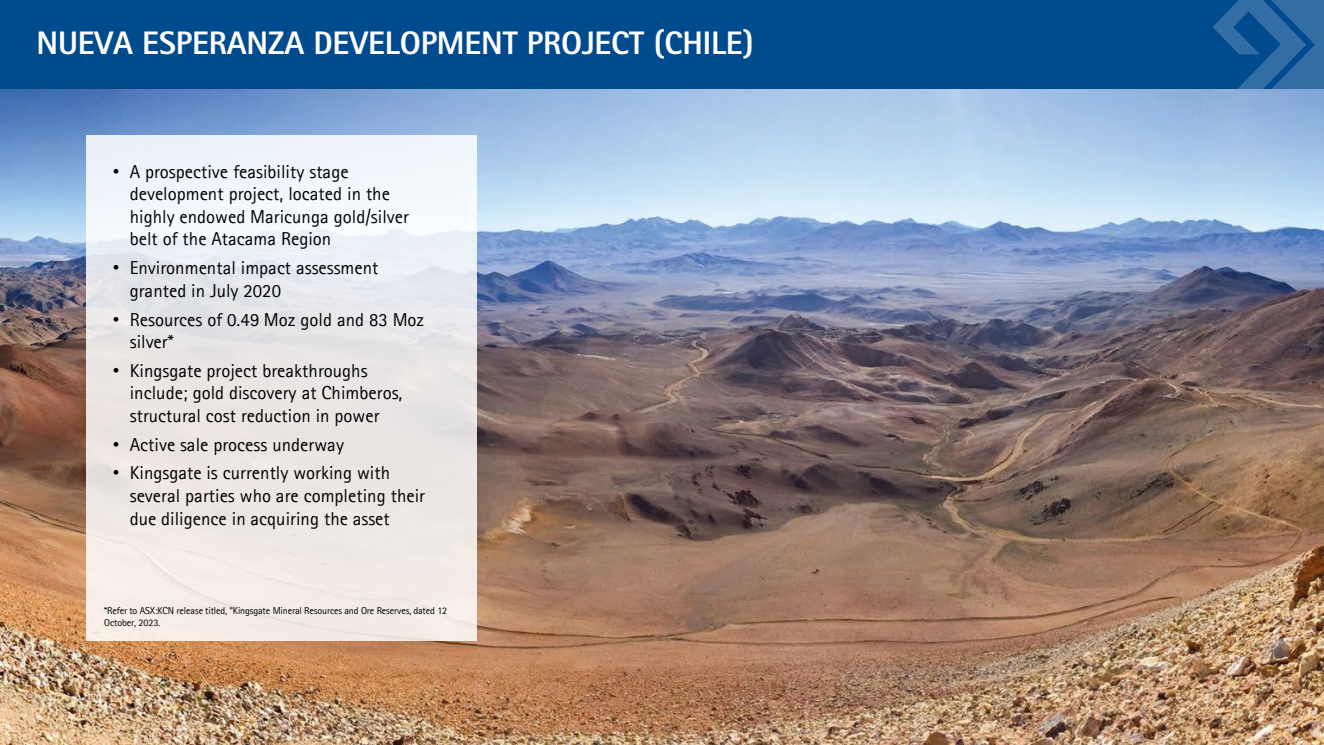
<style>
.page{position:relative;width:1324px;height:745px;background:#fff}
.page>*{position:absolute;margin:0;border:0;box-sizing:border-box;transform-origin:0 0}
.t1{font:800 32.5px "Agfa Rotis Sans Serif";letter-spacing:-.005em;color:#fff}
.t2{font:18.75px/22.5px "Agfa Rotis Sans Serif";color:#000}
.t3{font:10px/12px "Agfa Rotis Sans Serif";letter-spacing:-.015em;color:#000}
.s1{font-family:"Arial"}
</style>
<div class="page">
<img style="left:0;top:89px;width:1323px;height:655px">
<div style="left:0;top:0;width:1323px;height:89px;background:#004b8d"></div>
<svg style="left:1213px;top:0;width:110px;height:89px"></svg>
<div style="left:86px;top:135px;width:390px;height:505px;background:#fff;opacity:.85"></div>
<h2 class="t1" style="left:36px;top:23px;width:718px">NUEVA ESPERANZA DEVELOPMENT PROJECT (CHILE)</h2>
<p class="t2" style="left:130px;top:160px;width:281px;text-indent:-17px"><span class="s1">•</span> A prospective feasibility stage development project, located in the highly endowed Maricunga gold/silver belt of the Atacama Region</p>
<p class="t2" style="left:130px;top:256px;width:250px;text-indent:-17px"><span class="s1">•</span> Environmental impact assessment granted in July 2020</p>
<p class="t2" style="left:130px;top:308px;width:296px;text-indent:-17px"><span class="s1">•</span> Resources of 0.49 Moz gold and 83 Moz silver*</p>
<p class="t2" style="left:130px;top:359px;width:274px;text-indent:-17px"><span class="s1">•</span> Kingsgate project breakthroughs include; gold discovery at Chimberos, structural cost reduction in power</p>
<p class="t2" style="left:113px;top:433px;width:232px"><span class="s1">•</span> Active sale process underway</p>
<p class="t2" style="left:130px;top:461px;width:297px;text-indent:-17px"><span class="s1">•</span> Kingsgate is currently working with several parties who are completing their due diligence in acquiring the asset</p>
<p class="t3" style="left:104px;top:604px;width:344px">*Refer to ASX:KCN release titled, “Kingsgate Mineral Resources and Ore Reserves, dated 12<br>October, 2023.</p>
</div>
